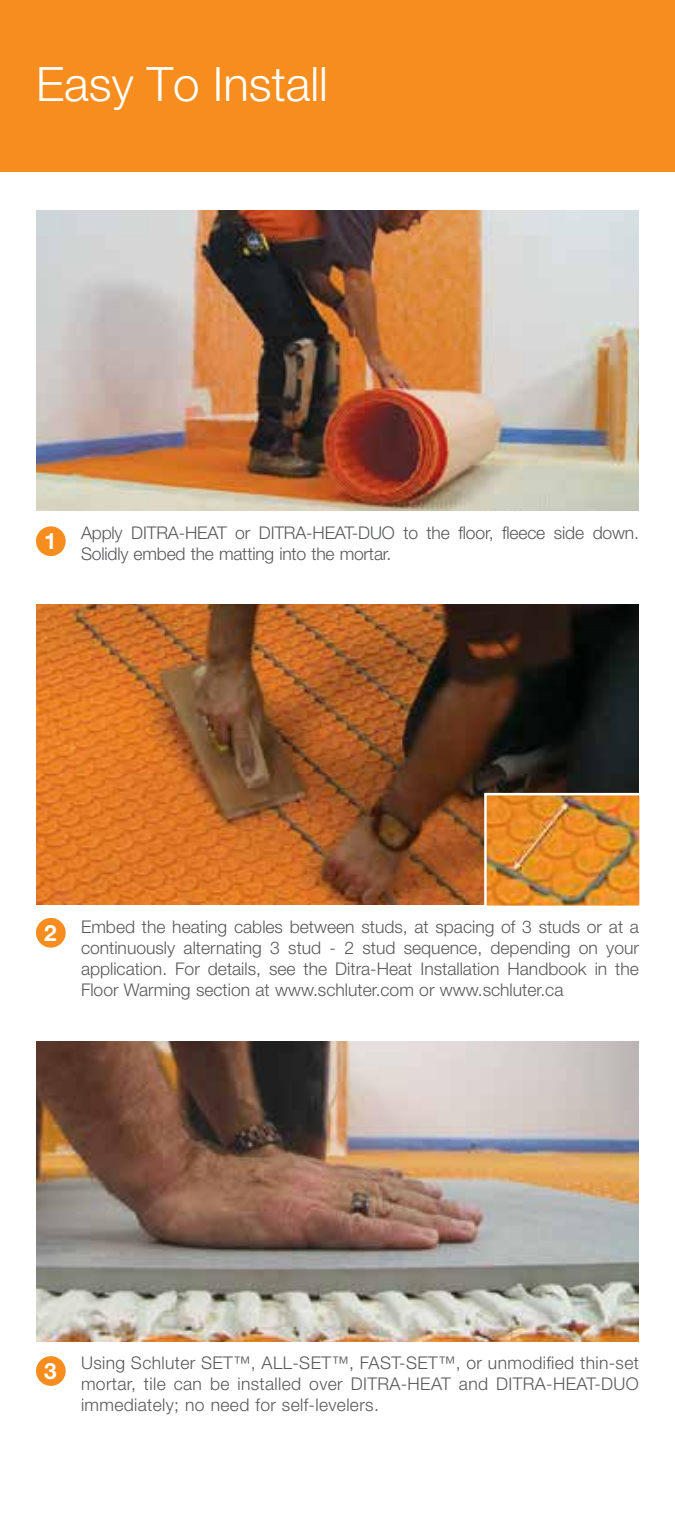
<style>
.page{position:relative;width:675px;height:1530px;background:#fff}
.page>*{position:absolute;margin:0;border:0;box-sizing:border-box;transform-origin:0 0}
.t1{font:300 47.5px "Helvetica Neue LT Pro";color:#fff}
.t2{font:700 22.5px "Helvetica Neue LT Pro";color:#fff}
.t3{font:300 17.5px/21px "Helvetica Neue LT Pro";color:#58595b;text-align:justify}
</style>
<div class="page">
<hr style="left:674px;top:210px;width:1px;height:105px;background:#f78d1e">
<div style="left:0;top:0;width:675px;height:171px;background:#f78d1e"></div>
<img style="left:36px;top:210px;width:603px;height:301px">
<div style="left:36px;top:526px;width:30px;height:30px;background:#f78d1e;border-radius:50%"></div>
<img style="left:36px;top:604px;width:603px;height:301px">
<img style="left:36px;top:1041px;width:603px;height:301px">
<div style="left:36px;top:918px;width:30px;height:30px;background:#f78d1e;border-radius:50%"></div>
<div style="left:36px;top:1356px;width:30px;height:30px;background:#f78d1e;border-radius:50%"></div>
<img style="left:487px;top:796px;width:152px;height:109px">
<div style="left:484px;top:793px;width:158px;height:115px;border:2px solid #fff"></div>
<h1 class="t1" style="left:36px;top:55px;width:294px">Easy To Install</h1>
<p class="t2" style="left:44px;top:527px;width:14px">1</p>
<p class="t3" style="left:81px;top:522px;width:560px">Apply DITRA-HEAT or DITRA-HEAT-DUO to the floor, fleece side down.<br>Solidly embed the matting into the mortar.</p>
<p class="t2" style="left:44px;top:919px;width:14px">2</p>
<p class="t3" style="left:81px;top:916px;width:560px">Embed the heating cables between studs, at spacing of 3 studs or at a continuously alternating 3 stud - 2 stud sequence, depending on your application. For details, see the Ditra-Heat Installation Handbook in the Floor Warming section at www.schluter.com or www.schluter.ca</p>
<p class="t2" style="left:44px;top:1357px;width:14px">3</p>
<p class="t3" style="left:81px;top:1352px;width:559px">Using Schluter SET™, ALL-SET™, FAST-SET™, or unmodified thin-set mortar, tile can be installed over DITRA-HEAT and DITRA-HEAT-DUO immediately; no need for self-levelers.</p>
</div>
